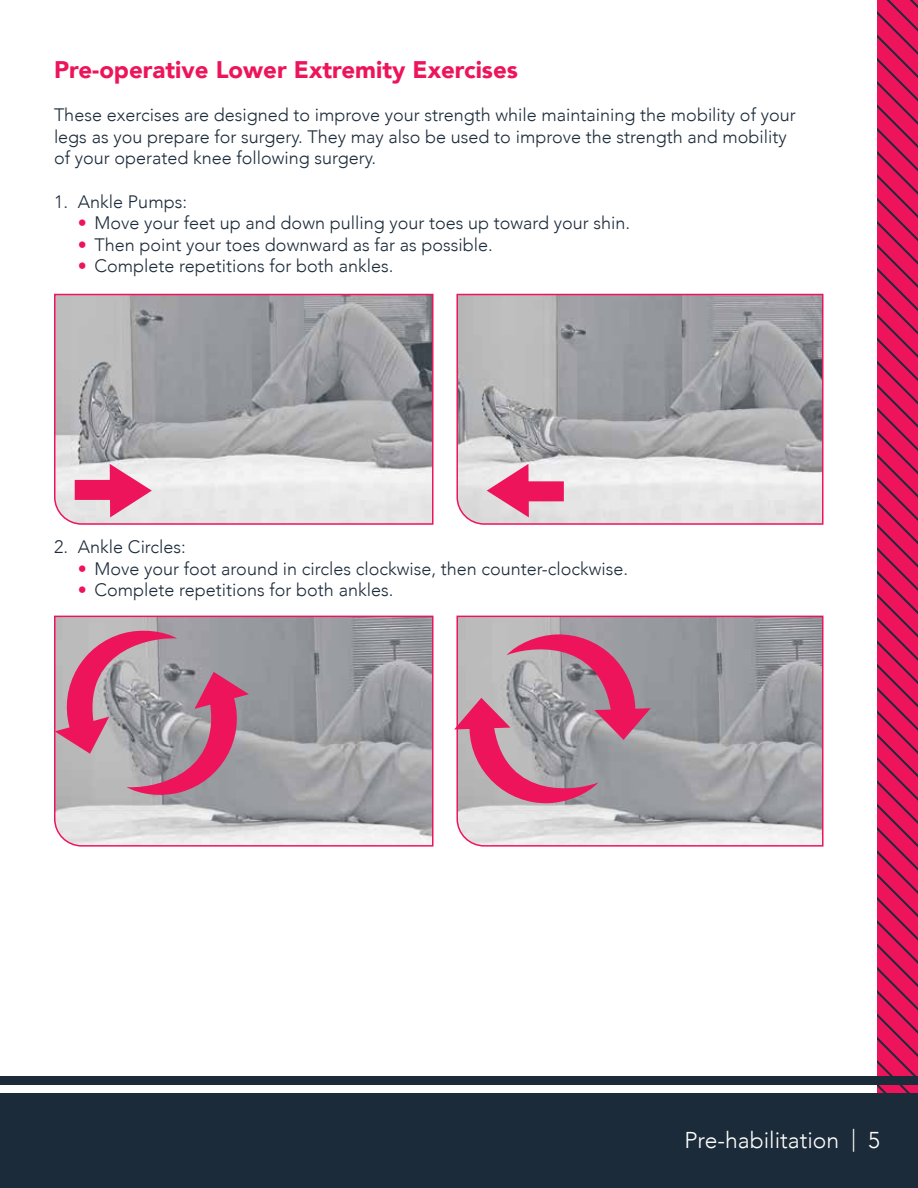
<style>
.page{position:relative;width:918px;height:1188px;background:#fff}
.page>*{position:absolute;margin:0;border:0;box-sizing:border-box;transform-origin:0 0}
.t1{font:900 24px "Avenir";color:#ed145b}
.t2{font:300 22.95px "Avenir";color:#fff}
.t3{font:300 18px/21.6px "Avenir";color:#1c2b39}
.s1{color:#ed145b}
</style>
<div class="page">
<svg style="left:878px;top:0;width:40px;height:1093px;background:#d31656"></svg>
<div style="left:0;top:1093px;width:918px;height:95px;background:#1c2b39"></div>
<div style="left:0;top:1076px;width:918px;height:9px;background:#1c2b39"></div>
<svg style="left:54px;top:293px;width:380px;height:232px;background:#b3afb3"></svg>
<svg style="left:54px;top:615px;width:380px;height:232px;background:#aca7ac"></svg>
<svg style="left:456px;top:615px;width:368px;height:232px;background:#ada8ae"></svg>
<svg style="left:456px;top:293px;width:368px;height:232px;background:#b5b1b5"></svg>
<svg style="left:55px;top:628px;width:194px;height:169px;background:#b58497"></svg>
<svg style="left:454px;top:633px;width:197px;height:172px;background:#b68698"></svg>
<svg style="left:75px;top:464px;width:77px;height:53px;background:#ea89a9"></svg>
<svg style="left:487px;top:464px;width:77px;height:53px;background:#e887a7"></svg>
<h1 class="t1" style="left:54px;top:49px;width:465px">Pre-operative Lower Extremity Exercises</h1>
<p class="t3" style="left:54px;top:104px;width:743px">These exercises are designed to improve your strength while maintaining the mobility of your legs as you prepare for surgery. They may also be used to improve the strength and mobility of your operated knee following surgery.</p>
<p class="t3" style="left:54px;top:191px;width:135px">1. Ankle Pumps:</p>
<p class="t3" style="left:78px;top:212px;width:554px"><span class="s1">•</span> Move your feet up and down pulling your toes up toward your shin.</p>
<p class="t3" style="left:78px;top:234px;width:416px"><span class="s1">•</span> Then point your toes downward as far as possible.</p>
<p class="t3" style="left:78px;top:255px;width:317px"><span class="s1">•</span> Complete repetitions for both ankles.</p>
<p class="t3" style="left:54px;top:536px;width:133px">2. Ankle Circles:</p>
<p class="t3" style="left:78px;top:558px;width:552px"><span class="s1">•</span> Move your foot around in circles clockwise, then counter-clockwise.</p>
<p class="t3" style="left:78px;top:579px;width:317px"><span class="s1">•</span> Complete repetitions for both ankles.</p>
<p class="t2" style="left:684px;top:1127px;width:197px">Pre-habilitation | 5</p>
</div>
